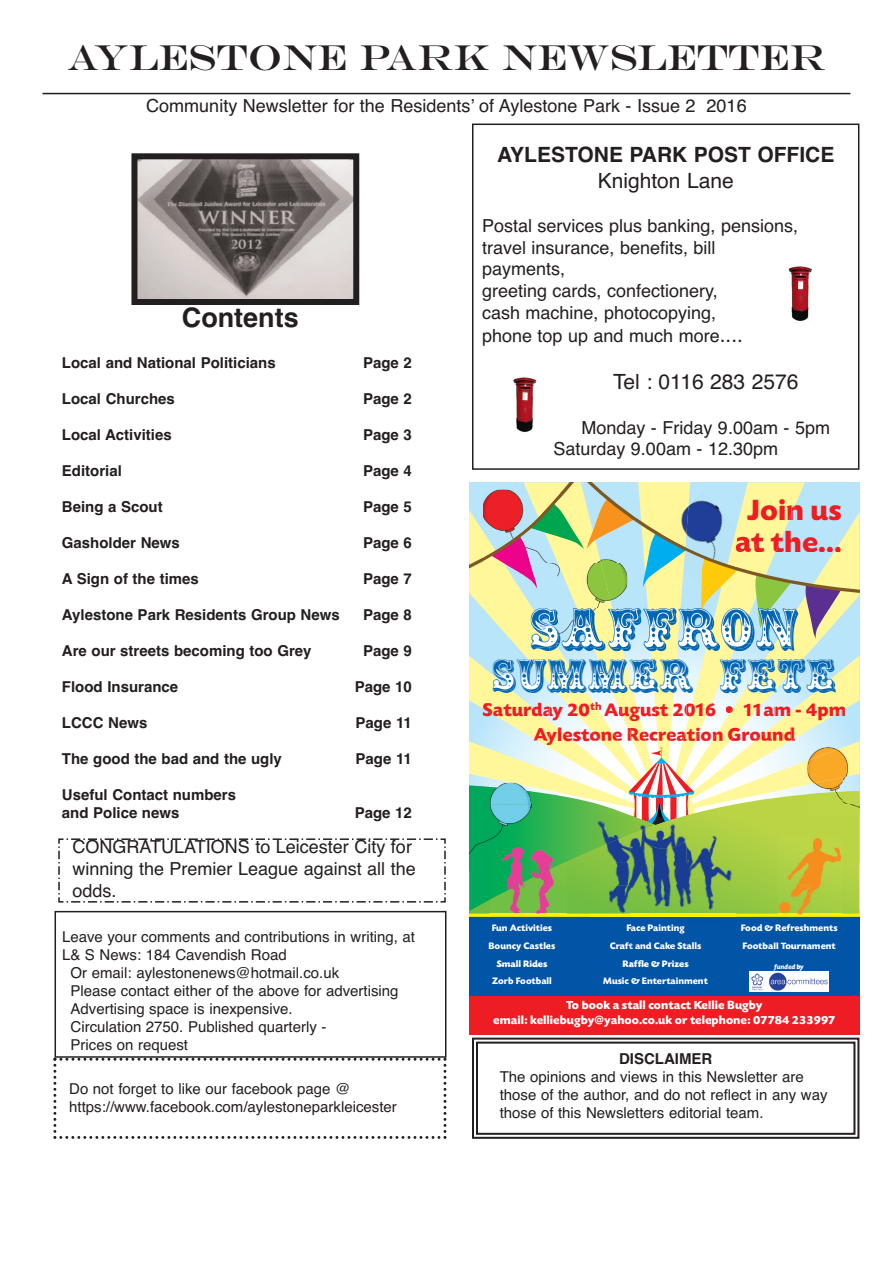
<style>
.page{position:relative;width:893px;height:1263px;background:#fff}
.page>*{position:absolute;margin:0;border:0;box-sizing:border-box;transform-origin:0 0}
.t1{font:53.85px "Circus";color:#0166b3}
.t2{font:42.6px "Circus";color:#0166b3}
.t3{font:36px "Engravers";color:#231f20}
.t4{font:700 30.75px "Today SB";color:#ee1d23}
.t5{font:700 27px "Helvetica";color:#231f20}
.t6{font:21px "Helvetica";color:#231f20}
.t7{font:700 21px "Helvetica";color:#231f20}
.t8{font:700 19.65px/24.3px "Today SB";color:#ee1d23}
.t9{font:18px/21.6px "Helvetica";color:#231f20}
.t10{font:15px/18px "Helvetica";color:#231f20}
.t11{font:700 15px/18px "Helvetica";color:#231f20}
.t12{font:700 12.45px "Today SB";color:#fff}
.t13{font:700 11.4px "Today SB";color:#ee1d23}
.t14{font:700 9.9px "Today SB";color:#fff}
.t15{font:italic 700 7.05px "Today SB";color:#fff}
.s1{font-size:21px}
</style>
<div class="page">
<svg style="left:53px;top:1058px;width:393px;height:81px"></svg>
<hr style="left:43px;top:93px;width:807px;height:1px;background:#231f20">
<div style="left:472px;top:124px;width:387px;height:346px;border:2px solid #231f20"></div>
<div style="left:55px;top:911px;width:391px;height:147px;border:2px solid #231f20"></div>
<img style="left:138px;top:160px;width:214px;height:138px">
<div style="left:131px;top:153px;width:228px;height:152px;border:6px solid #231f20"></div>
<img style="left:788px;top:266px;width:24px;height:55px">
<img style="left:513px;top:377px;width:24px;height:55px">
<img style="left:469px;top:825px;width:390px;height:88px">
<div style="left:469px;top:916px;width:390px;height:118px;background:#0154a6"></div>
<svg style="left:469px;top:913px;width:390px;height:4px"></svg>
<div style="left:469px;top:996px;width:390px;height:38px;background:#ee1d23"></div>
<div style="left:750px;top:971px;width:79px;height:21px;background:#fff"></div>
<img style="left:751px;top:972px;width:77px;height:19px">
<img style="left:486px;top:825px;width:44px;height:38px">
<img style="left:469px;top:825px;width:17px;height:38px">
<img style="left:473px;top:863px;width:58px;height:7px">
<img style="left:490px;top:873px;width:27px;height:12px">
<svg style="left:469px;top:863px;width:4px;height:7px"></svg>
<img style="left:517px;top:873px;width:33px;height:12px">
<img style="left:490px;top:839px;width:77px;height:24px">
<img style="left:530px;top:825px;width:1px;height:14px">
<img style="left:589px;top:838px;width:41px;height:79px">
<img style="left:550px;top:869px;width:17px;height:47px">
<svg style="left:550px;top:861px;width:17px;height:8px"></svg>
<img style="left:636px;top:825px;width:19px;height:7px">
<img style="left:630px;top:825px;width:6px;height:9px">
<img style="left:657px;top:825px;width:31px;height:11px">
<img style="left:688px;top:825px;width:23px;height:14px">
<img style="left:630px;top:863px;width:108px;height:50px">
<img style="left:630px;top:842px;width:56px;height:21px">
<img style="left:686px;top:839px;width:25px;height:24px">
<img style="left:639px;top:836px;width:49px;height:13px">
<svg style="left:469px;top:482px;width:390px;height:343px"></svg>
<img style="left:711px;top:819px;width:29px;height:40px">
<img style="left:778px;top:837px;width:13px;height:38px">
<img style="left:711px;top:847px;width:27px;height:16px">
<img style="left:791px;top:837px;width:51px;height:48px">
<img style="left:490px;top:887px;width:60px;height:29px">
<img style="left:630px;top:913px;width:81px;height:4px">
<img style="left:778px;top:889px;width:32px;height:24px">
<img style="left:711px;top:913px;width:25px;height:4px">
<svg style="left:778px;top:913px;width:13px;height:2px"></svg>
<svg style="left:778px;top:875px;width:32px;height:14px"></svg>
<img style="left:810px;top:890px;width:32px;height:23px">
<img style="left:791px;top:913px;width:51px;height:2px">
<div style="left:472px;top:1037px;width:387px;height:102px;border:2px solid #231f20"></div>
<div style="left:476px;top:1041px;width:379px;height:94px;border:2px solid #231f20"></div>
<svg style="left:58px;top:838px;width:388px;height:65px"></svg>
<h3 class="t3" style="left:68px;top:36px;width:759px">AYLESTONE PARK NEWSLETTER</h3>
<p class="t9" style="left:146px;top:94px;width:602px">Community Newsletter for the Residents’ of Aylestone Park - Issue 2 2016</p>
<h3 class="t5" style="left:182px;top:302px;width:118px">Contents</h3>
<p class="t11" style="left:62px;top:354px;width:215px">Local and National Politicians</p>
<p class="t11" style="left:363px;top:354px;width:50px">Page 2</p>
<p class="t11" style="left:62px;top:390px;width:114px">Local Churches</p>
<p class="t11" style="left:363px;top:390px;width:50px">Page 2</p>
<p class="t11" style="left:62px;top:426px;width:111px">Local Activities</p>
<p class="t11" style="left:363px;top:426px;width:50px">Page 3</p>
<p class="t11" style="left:62px;top:462px;width:62px">Editorial</p>
<p class="t11" style="left:363px;top:462px;width:50px">Page 4</p>
<p class="t11" style="left:62px;top:498px;width:102px">Being a Scout</p>
<p class="t11" style="left:363px;top:498px;width:50px">Page 5</p>
<p class="t11" style="left:62px;top:534px;width:119px">Gasholder News</p>
<p class="t11" style="left:363px;top:534px;width:50px">Page 6</p>
<p class="t11" style="left:62px;top:570px;width:138px">A Sign of the times</p>
<p class="t11" style="left:363px;top:570px;width:50px">Page 7</p>
<p class="t11" style="left:62px;top:606px;width:279px">Aylestone Park Residents Group News</p>
<p class="t11" style="left:363px;top:606px;width:50px">Page 8</p>
<p class="t11" style="left:62px;top:642px;width:251px">Are our streets becoming too Grey</p>
<p class="t11" style="left:363px;top:642px;width:50px">Page 9</p>
<p class="t11" style="left:62px;top:678px;width:118px">Flood Insurance</p>
<p class="t11" style="left:355px;top:678px;width:59px">Page 10</p>
<p class="t11" style="left:62px;top:714px;width:87px">LCCC News</p>
<p class="t11" style="left:356px;top:714px;width:58px">Page 11</p>
<p class="t11" style="left:62px;top:750px;width:221px">The good the bad and the ugly</p>
<p class="t11" style="left:356px;top:750px;width:58px">Page 11</p>
<p class="t11" style="left:62px;top:786px;width:176px">Useful Contact numbers and Police news</p>
<p class="t11" style="left:355px;top:804px;width:59px">Page 12</p>
<p class="t9" style="left:73px;top:836px;width:345px">CONGRATULATIONS to Leicester City for winning the Premier League against all the odds.</p>
<p class="t10" style="left:62px;top:927px;width:355px">Leave your comments and contributions in writing, at</p>
<p class="t10" style="left:62px;top:945px;width:226px">L&amp; S News: 184 Cavendish Road</p>
<p class="t10" style="left:71px;top:963px;width:270px">Or email: aylestonenews@hotmail.co.uk</p>
<p class="t10" style="left:71px;top:981px;width:330px">Please contact either of the above for advertising</p>
<p class="t10" style="left:71px;top:999px;width:224px">Advertising space is inexpensive.</p>
<p class="t10" style="left:71px;top:1017px;width:257px">Circulation 2750. Published quarterly -</p>
<p class="t10" style="left:70px;top:1035px;width:119px">Prices on request</p>
<p class="t10" style="left:69px;top:1079px;width:329px">Do not forget to like our facebook page @ https://www.facebook.com/aylestoneparkleicester</p>
<h3 class="t7" style="left:497px;top:143px;width:339px">AYLESTONE PARK POST OFFICE</h3>
<h3 class="t6" style="left:598px;top:168px;width:138px">Knighton Lane</h3>
<p class="t9" style="left:482px;top:215px;width:318px">Postal services plus banking, pensions, travel insurance, benefits, bill payments,<br>greeting cards, confectionery,<br>cash machine, photocopying,</p>
<p class="t9" style="left:482px;top:325px;width:263px">phone top up and much more<span class="s1">....</span></p>
<h3 class="t6" style="left:613px;top:370px;width:187px">Tel : 0116 283 2576</h3>
<p class="t9" style="left:553px;top:417px;width:278px;text-indent:28px">Monday - Friday 9.00am - 5pm<br>Saturday 9.00am - 12.30pm</p>
<h3 class="t4" style="left:747px;top:491px;width:96px">Join us</h3>
<h3 class="t4" style="left:735px;top:523px;width:108px">at the...</h3>
<h1 class="t1" style="left:531px;top:608px;width:272px">SAFFRON</h1>
<h2 class="t2" style="left:492px;top:659px;width:346px">SUMMER FETE</h2>
<h3 class="t8" style="left:482px;top:697px;width:235px">Saturday 20 Aug st 2016</h3>
<p class="t13" style="left:590px;top:699px;width:13px">th</p>
<h3 class="t8" style="left:726px;top:697px;width:122px">● m - 4pm</h3>
<h3 class="t8" style="left:742px;top:697px;width:33px">11a</h3>
<h3 class="t8" style="left:533px;top:697px;width:263px;text-indent:107px">u<br>Aylestone Recreation Ground</h3>
<p class="t14" style="left:492px;top:922px;width:62px">Fun Activities</p>
<p class="t14" style="left:626px;top:922px;width:60px">Face Painting</p>
<p class="t14" style="left:741px;top:922px;width:98px">Food &amp; Refreshments</p>
<p class="t14" style="left:489px;top:940px;width:68px">Bouncy Castles</p>
<p class="t14" style="left:610px;top:940px;width:93px">Craft and Cake Stalls</p>
<p class="t14" style="left:742px;top:940px;width:95px">Football Tournament</p>
<p class="t14" style="left:497px;top:957px;width:52px">Small Rides</p>
<p class="t14" style="left:622px;top:957px;width:68px">Raffle &amp; Prizes</p>
<p class="t15" style="left:774px;top:962px;width:31px">funded by</p>
<p class="t14" style="left:492px;top:975px;width:61px">Zorb Football</p>
<p class="t14" style="left:603px;top:975px;width:106px">Music &amp; Entertainment</p>
<p class="t12" style="left:566px;top:998px;width:198px">To book a stall contact Kellie Bugby</p>
<p class="t12" style="left:493px;top:1013px;width:344px">email: kelliebugby@yahoo.co.uk or telephone: 07784 233997</p>
<p class="t11" style="left:619px;top:1050px;width:95px">DISCLAIMER</p>
<p class="t10" style="left:500px;top:1068px;width:329px">The opinions and views in this Newsletter are those of the author, and do not reflect in any way those of this Newsletters editorial team.</p>
</div>
